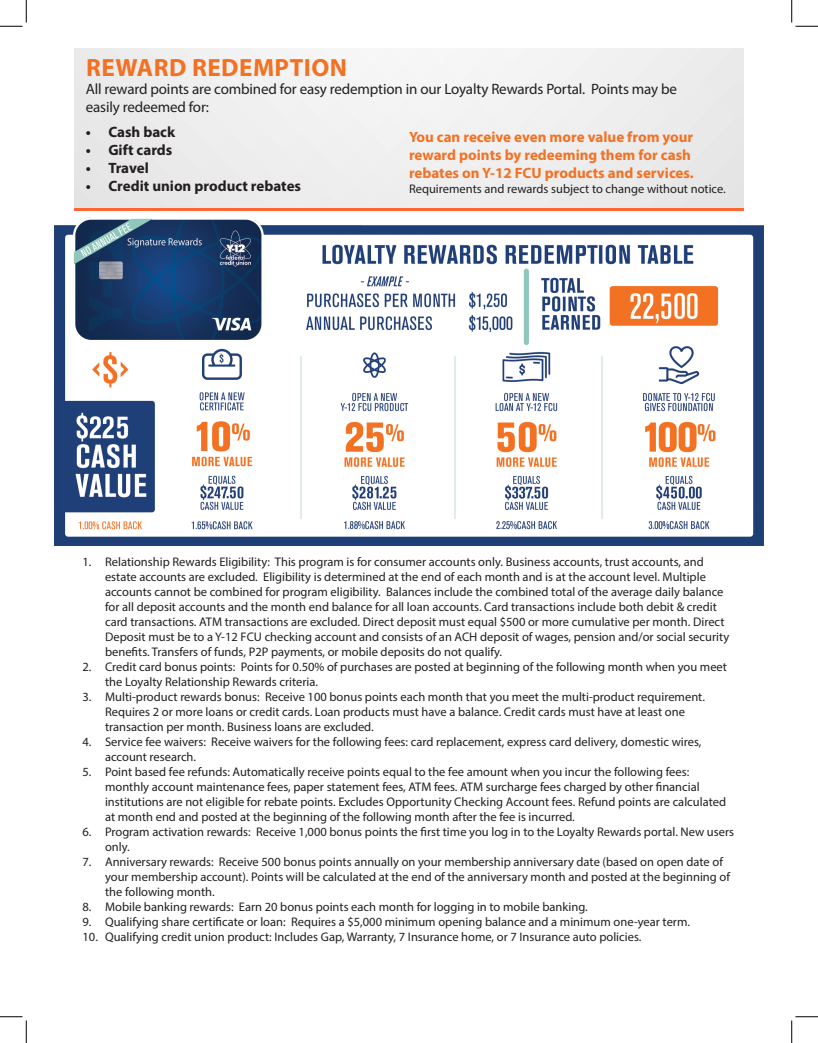
<style>
.page{position:relative;width:818px;height:1043px;background:#fff}
.page>*{position:absolute;margin:0;border:0;box-sizing:border-box;transform-origin:0 0}
.t1{font:700 25px "Myriad Pro";letter-spacing:.02em;color:#f37123}
.t2{font:700 15px/18px "Myriad Pro";color:#f37123}
.t3{font:15px/18px "Myriad Pro";letter-spacing:-.01em;color:#231f20}
.t4{font:700 15px "Myriad Pro";color:#231f20}
.t5{font:12.5px/15px "Myriad Pro";color:#231f20}
</style>
<div class="page">
<hr style="left:74px;top:207px;width:669px;height:3px;background:#f63">
<img style="left:55px;top:217px;width:708px;height:328px">
<svg style="left:0;top:0;width:27px;height:27px"></svg>
<svg style="left:0;top:1016px;width:27px;height:26px"></svg>
<svg style="left:791px;top:0;width:27px;height:27px"></svg>
<svg style="left:791px;top:1016px;width:27px;height:26px"></svg>
<p class="t1" style="left:86px;top:52px;width:262px">REWARD REDEMPTION</p>
<p class="t3" style="left:86px;top:80px;width:592px">All reward points are combined for easy redemption in our Loyalty Rewards Portal. Points may be easily redeemed for:</p>
<p class="t4" style="left:86px;top:122px;width:91px">• Cash back</p>
<p class="t4" style="left:86px;top:140px;width:88px">• Gift cards</p>
<p class="t4" style="left:86px;top:158px;width:64px">• Travel</p>
<p class="t4" style="left:86px;top:176px;width:217px">• Credit union product rebates</p>
<p class="t2" style="left:409px;top:128px;width:286px">You can receive even more value from your reward points by redeeming them for cash rebates on Y-12 FCU products and services.</p>
<p class="t5" style="left:409px;top:181px;width:318px">Requirements and rewards subject to change without notice.</p>
<p class="t5" style="left:105px;top:554px;width:625px;text-indent:-22px">1. Relationship Rewards Eligibility: This program is for consumer accounts only. Business accounts, trust accounts, and estate accounts are excluded. Eligibility is determined at the end of each month and is at the account level. Multiple accounts cannot be combined for program eligibility. Balances include the combined total of the average daily balance for all deposit accounts and the month end balance for all loan accounts. Card transactions include both debit &amp; credit card transactions. ATM transactions are excluded. Direct deposit must equal $500 or more cumulative per month. Direct Deposit must be to a Y-12 FCU checking account and consists of an ACH deposit of wages, pension and/or social security benefits. Transfers of funds, P2P payments, or mobile deposits do not qualify.</p>
<p class="t5" style="left:105px;top:659px;width:623px;text-indent:-22px">2. Credit card bonus points: Points for 0.50% of purchases are posted at beginning of the following month when you meet the Loyalty Relationship Rewards criteria.</p>
<p class="t5" style="left:105px;top:689px;width:601px;text-indent:-22px">3. Multi-product rewards bonus: Receive 100 bonus points each month that you meet the multi-product requirement.<br>Requires 2 or more loans or credit cards. Loan products must have a balance. Credit cards must have at least one transaction per month. Business loans are excluded.</p>
<p class="t5" style="left:105px;top:734px;width:598px;text-indent:-22px">4. Service fee waivers: Receive waivers for the following fees: card replacement, express card delivery, domestic wires, account research.</p>
<p class="t5" style="left:105px;top:764px;width:622px;text-indent:-22px">5. Point based fee refunds: Automatically receive points equal to the fee amount when you incur the following fees: monthly account maintenance fees, paper statement fees, ATM fees. ATM surcharge fees charged by other financial institutions are not eligible for rebate points. Excludes Opportunity Checking Account fees. Refund points are calculated at month end and posted at the beginning of the following month after the fee is incurred.</p>
<p class="t5" style="left:105px;top:824px;width:630px;text-indent:-22px">6. Program activation rewards: Receive 1,000 bonus points the first time you log in to the Loyalty Rewards portal. New users only.</p>
<p class="t5" style="left:105px;top:854px;width:626px;text-indent:-22px">7. Anniversary rewards: Receive 500 bonus points annually on your membership anniversary date (based on open date of your membership account). Points will be calculated at the end of the anniversary month and posted at the beginning of the following month.</p>
<p class="t5" style="left:82px;top:899px;width:506px">8. Mobile banking rewards: Earn 20 bonus points each month for logging in to mobile banking.</p>
<p class="t5" style="left:82px;top:914px;width:609px">9. Qualifying share certificate or loan: Requires a $5,000 minimum opening balance and a minimum one-year term.</p>
<p class="t5" style="left:82px;top:929px;width:560px">10. Qualifying credit union product: Includes Gap, Warranty, 7 Insurance home, or 7 Insurance auto policies.</p>
</div>
